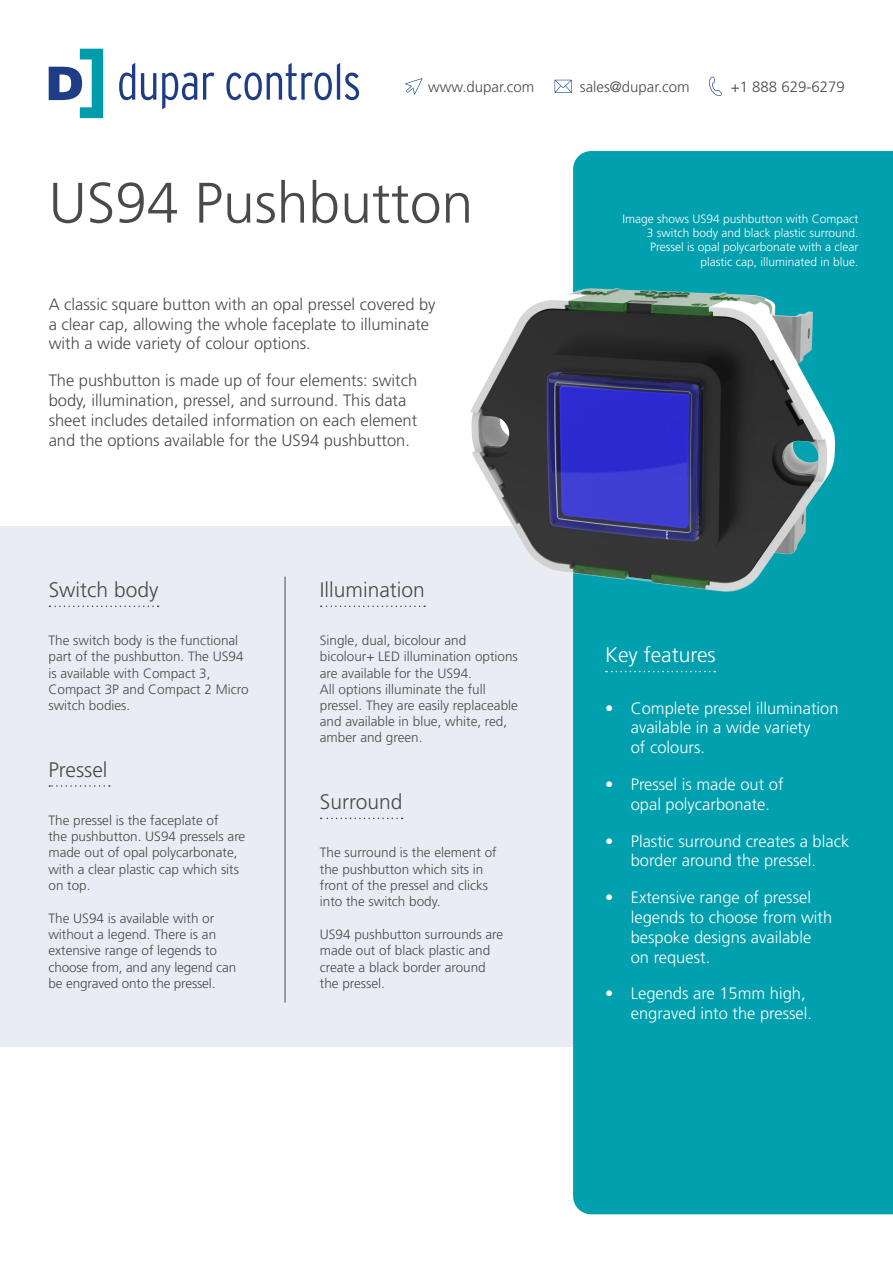
<style>
.page{position:relative;width:893px;height:1263px;background:#fff}
.page>*{position:absolute;margin:0;border:0;box-sizing:border-box;transform-origin:0 0}
.t1{font:57px "Frutiger LT 45 Lt";color:#4a4a49}
.t2{font:21px "Frutiger LT 45 Lt";color:#4a4a49}
.t3{font:21px "Frutiger LT 45 Lt";color:#fff}
.t4{font:16.5px/19.8px "Frutiger LT 45 Lt";color:#4a4a49}
.t5{font:16.5px/19.8px "Frutiger LT 45 Lt";color:#fff}
.t6{font:15px "Frutiger LT 45 Lt";color:#4a4a49}
.t7{font:13.5px/16.2px "Frutiger LT 45 Lt";color:#4a4a49}
.t8{font:12px/14.4px "Frutiger LT 45 Lt";color:#fff;text-align:right}
</style>
<div class="page">
<div style="left:0;top:526px;width:582px;height:520px;background:#eaecf5"></div>
<div style="left:573px;top:151px;width:320px;height:1063px;background:#00a0af"></div>
<svg style="left:606px;top:671px;width:109px;height:1px"></svg>
<svg style="left:49px;top:785px;width:61px;height:2px"></svg>
<svg style="left:321px;top:818px;width:82px;height:1px"></svg>
<svg style="left:321px;top:605px;width:104px;height:2px"></svg>
<svg style="left:49px;top:605px;width:110px;height:2px"></svg>
<hr style="left:285px;top:577px;width:1px;height:425px;background:#4a4a49">
<img style="left:470px;top:248px;width:395px;height:382px">
<svg style="left:405px;top:78px;width:17px;height:17px"></svg>
<svg style="left:555px;top:80px;width:17px;height:13px"></svg>
<svg style="left:709px;top:77px;width:13px;height:19px"></svg>
<svg style="left:49px;top:49px;width:54px;height:69px"></svg>
<svg style="left:119px;top:63px;width:16px;height:37px"></svg>
<svg style="left:141px;top:73px;width:15px;height:27px"></svg>
<svg style="left:162px;top:73px;width:35px;height:36px"></svg>
<svg style="left:203px;top:73px;width:11px;height:27px"></svg>
<svg style="left:226px;top:63px;width:133px;height:37px"></svg>
<p class="t6" style="left:428px;top:78px;width:108px">www.dupar.com</p>
<p class="t6" style="left:580px;top:78px;width:111px">sales@dupar.com</p>
<p class="t6" style="left:731px;top:78px;width:116px">+1 888 629-6279</p>
<h1 class="t1" style="left:49px;top:171px;width:426px">US94 Pushbutton</h1>
<p class="t4" style="left:49px;top:294px;width:388px">A classic square button with an opal pressel covered by a clear cap, allowing the whole faceplate to illuminate with a wide variety of colour options.</p>
<p class="t4" style="left:49px;top:371px;width:370px">The pushbutton is made up of four elements: switch body, illumination, pressel, and surround. This data sheet includes detailed information on each element and the options available for the US94 pushbutton.</p>
<h2 class="t2" style="left:49px;top:578px;width:111px">Switch body</h2>
<h2 class="t2" style="left:320px;top:578px;width:106px">Illumination</h2>
<p class="t7" style="left:48px;top:633px;width:202px">The switch body is the functional part of the pushbutton. The US94 is available with Compact 3,<br>Compact 3P and Compact 2 Micro switch bodies.</p>
<h2 class="t2" style="left:48px;top:757px;width:61px">Pressel</h2>
<p class="t7" style="left:48px;top:812px;width:198px">The pressel is the faceplate of<br>the pushbutton. US94 pressels are made out of opal polycarbonate, with a clear plastic cap which sits on top.</p>
<p class="t7" style="left:48px;top:910px;width:189px">The US94 is available with or without a legend. There is an extensive range of legends to choose from, and any legend can be engraved onto the pressel.</p>
<p class="t7" style="left:320px;top:633px;width:200px">Single, dual, bicolour and bicolour+ LED illumination options are available for the US94.<br>All options illuminate the full pressel. They are easily replaceable and available in blue, white, red, amber and green.</p>
<h2 class="t2" style="left:320px;top:790px;width:84px">Surround</h2>
<p class="t7" style="left:320px;top:845px;width:178px">The surround is the element of the pushbutton which sits in front of the pressel and clicks into the switch body.</p>
<p class="t7" style="left:320px;top:926px;width:185px">US94 pushbutton surrounds are made out of black plastic and create a black border around the pressel.</p>
<p class="t8" style="left:622px;top:211px;width:238px">Image shows US94 pushbutton with Compact 3 switch body and black plastic surround.<br>Pressel is opal polycarbonate with a clear plastic cap, illuminated in blue.</p>
<h2 class="t3" style="left:605px;top:643px;width:112px">Key features</h2>
<p class="t5" style="left:631px;top:698px;width:209px;text-indent:-26px">• Complete pressel illumination available in a wide variety<br>of colours.</p>
<p class="t5" style="left:631px;top:775px;width:154px;text-indent:-26px">• Pressel is made out of opal polycarbonate.</p>
<p class="t5" style="left:605px;top:831px;width:246px;text-align:center">• Plastic surround creates a black border around the pressel.</p>
<p class="t5" style="left:631px;top:888px;width:203px;text-indent:-26px">• Extensive range of pressel legends to choose from with bespoke designs available on request.</p>
<p class="t5" style="left:631px;top:984px;width:183px;text-indent:-26px">• Legends are 15mm high, engraved into the pressel.</p>
</div>
